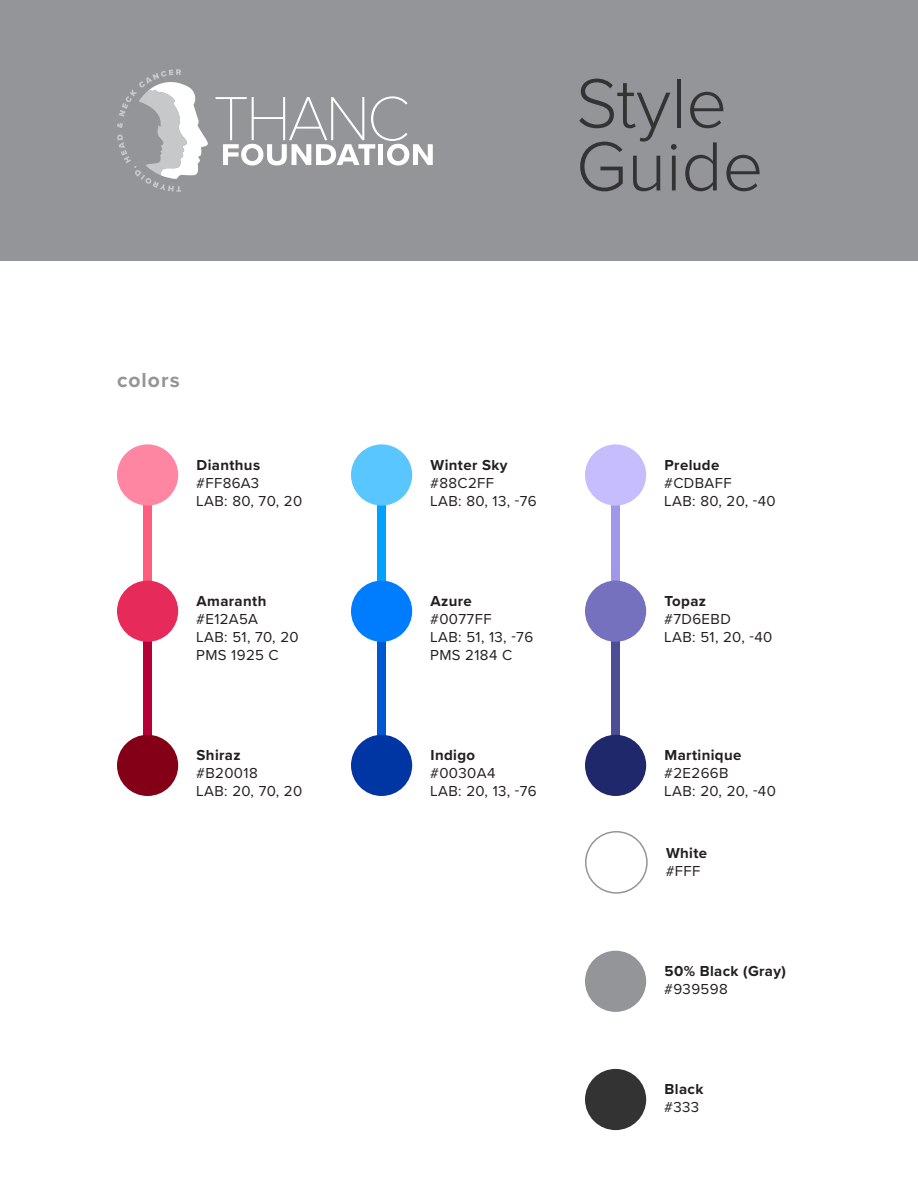
<style>
.page{position:relative;width:918px;height:1188px;background:#fff}
.page>*{position:absolute;margin:0;border:0;box-sizing:border-box;transform-origin:0 0}
.t1{font:300 72px/63px "Proxima Nova";color:#323332}
.t2{font:700 21px "Proxima Nova";letter-spacing:.05em;color:#939598}
.t3{font:15px/18px "Proxima Nova";letter-spacing:.025em;color:#231f20}
.t4{font:700 15px/18px "Proxima Nova";letter-spacing:.025em;color:#231f20}
.s1{font-weight:700}
.s2{font-weight:400}
</style>
<div class="page">
<div style="left:0;top:0;width:918px;height:261px;background:#939598"></div>
<svg style="left:216px;top:96px;width:217px;height:69px"></svg>
<svg style="left:117px;top:69px;width:91px;height:123px"></svg>
<div style="left:585px;top:831px;width:63px;height:63px;border:2px solid #939598;border-radius:50%"></div>
<div style="left:585px;top:951px;width:61px;height:61px;background:#939598;border-radius:50%"></div>
<div style="left:585px;top:1069px;width:61px;height:61px;background:#323332;border-radius:50%"></div>
<div style="left:143px;top:623px;width:9px;height:126px;background:#b60037"></div>
<div style="left:377px;top:623px;width:9px;height:126px;background:#0057d2"></div>
<div style="left:611px;top:623px;width:9px;height:126px;background:#4d4d95"></div>
<div style="left:143px;top:503px;width:9px;height:90px;background:#ff5d7f"></div>
<div style="left:377px;top:503px;width:9px;height:90px;background:#00a1ff"></div>
<div style="left:611px;top:503px;width:9px;height:90px;background:#9f97e8"></div>
<div style="left:117px;top:444px;width:61px;height:62px;background:#ff86a3;border-radius:50%"></div>
<div style="left:117px;top:581px;width:61px;height:61px;background:#e62a59;border-radius:50%"></div>
<div style="left:117px;top:735px;width:61px;height:61px;background:#840016;border-radius:50%"></div>
<div style="left:351px;top:444px;width:61px;height:62px;background:#59c6ff;border-radius:50%"></div>
<div style="left:351px;top:581px;width:61px;height:61px;background:#007cff;border-radius:50%"></div>
<div style="left:351px;top:735px;width:61px;height:61px;background:#0035a4;border-radius:50%"></div>
<div style="left:585px;top:444px;width:61px;height:62px;background:#c6bdff;border-radius:50%"></div>
<div style="left:585px;top:581px;width:61px;height:61px;background:#7571be;border-radius:50%"></div>
<div style="left:585px;top:735px;width:61px;height:61px;background:#20286c;border-radius:50%"></div>
<h1 class="t2" style="left:117px;top:365px;width:64px">colors</h1>
<p class="t3" style="left:196px;top:455px;width:108px"><span class="s1">Dianthus </span>#FF86A3<br>LAB: 80, 70, 20</p>
<p class="t3" style="left:196px;top:591px;width:104px"><span class="s1">Amaranth </span>#E12A5A<br>LAB: 51, 70, 20<br>PMS 1925 C</p>
<p class="t3" style="left:196px;top:745px;width:108px"><span class="s1">Shiraz </span>#B20018<br>LAB: 20, 70, 20</p>
<p class="t1" style="left:576px;top:68px;width:189px">Style<br>Guide</p>
<p class="t3" style="left:430px;top:455px;width:108px"><span class="s1">Winter Sky </span>#88C2FF<br>LAB: 80, 13, -76</p>
<p class="t3" style="left:430px;top:591px;width:105px"><span class="s1">Azure </span>#0077FF<br>LAB: 51, 13, -76<br>PMS 2184 C</p>
<p class="t3" style="left:430px;top:745px;width:108px"><span class="s1">Indigo </span>#0030A4<br>LAB: 20, 13, -76</p>
<p class="t3" style="left:664px;top:455px;width:113px"><span class="s1">Prelude </span>#CDBAFF<br>LAB: 80, 20, -40</p>
<p class="t3" style="left:664px;top:591px;width:110px"><span class="s1">Topaz </span>#7D6EBD<br>LAB: 51, 20, -40</p>
<p class="t3" style="left:664px;top:745px;width:113px"><span class="s1">Martinique </span>#2E266B<br>LAB: 20, 20, -40</p>
<p class="t4" style="left:666px;top:843px;width:43px">White <span class="s2">#FFF</span></p>
<p class="t4" style="left:664px;top:962px;width:123px">50% Black (Gray) <span class="s2">#939598</span></p>
<p class="t4" style="left:664px;top:1080px;width:41px">Black <span class="s2">#333</span></p>
</div>
